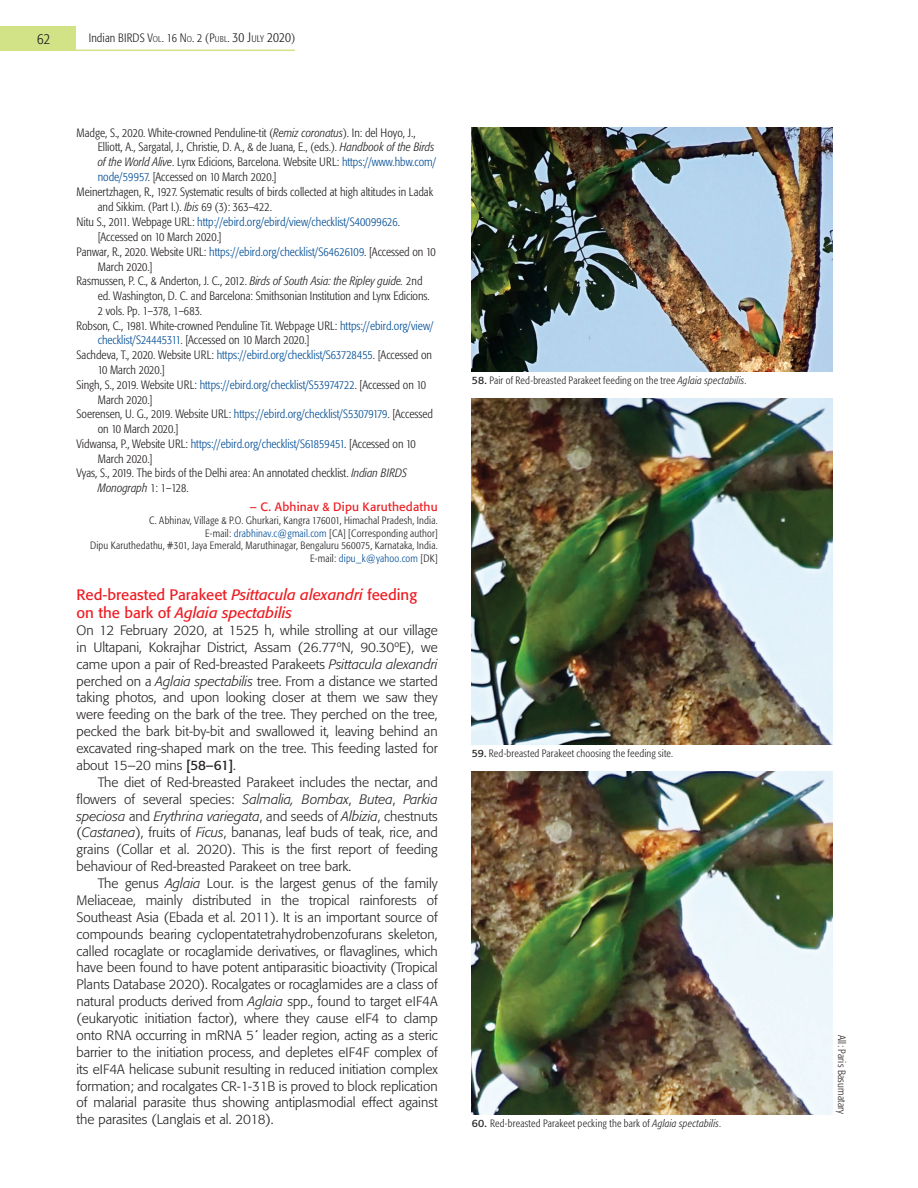
<style>
.page{position:relative;width:918px;height:1188px;background:#fff}
.page>*{position:absolute;margin:0;border:0;box-sizing:border-box;transform-origin:0 0}
.t1{font:15px/18px "Formata";color:#ee1d23}
.t2{font:300 condensed 15px "Formata";color:#231f20}
.t3{font:300 13.5px/16.8px "Formata";color:#231f20;text-align:justify}
.t4{font:300 condensed 12px "Formata";color:#231f20}
.t5{font:300 condensed 12px "Formata";color:#014d95}
.t6{font:12px "Formata";letter-spacing:.015em;color:#ee1d23}
.t7{font:italic 300 condensed 12px "Formata";color:#231f20}
.t8{font:300 condensed 10.5px/12.6px "Formata";letter-spacing:.015em;color:#231f20;text-align:right}
.s1{font-style:inherit}
.s2{font-size:8.4px}
.s3{font-size:13.5px}
.s4{font-size:9.45px}
.s5{font-style:italic}
.s6{color:#014d95}
.s7{color:#231f20}
.s8{font-style:normal}
.s9{font-weight:400}
.s10{font-family:"Arial";font-weight:400}
.s11{font-weight:400;font-stretch:normal}
</style>
<div class="page">
<div style="left:0;top:26px;width:76px;height:24px;background:#d2e287"></div>
<hr style="left:0;top:50px;width:295px;height:1px;background:#d2e287">
<img style="left:472px;top:128px;width:361px;height:244px">
<img style="left:472px;top:399px;width:361px;height:345px">
<img style="left:472px;top:772px;width:361px;height:343px">
<p class="t2" style="left:37px;top:30px;width:15px">62</p>
<p class="t4" style="left:89px;top:31px;width:208px">Indian Birds <span class="s1">V</span><span class="s2">OL</span><span class="s1">. 16 N</span><span class="s2">O</span><span class="s1">. 2 (P</span><span class="s2">UBL</span><span class="s1">.</span> <span class="s3">30 J</span><span class="s4">ULY</span> <span class="s3">2020</span><span class="s1">)</span></p>
<p class="t4" style="left:77px;top:125px;width:341px">Madge, S., 2020. White-crowned Penduline-tit (<span class="s5">Remiz coronatus</span>). In: del Hoyo, J.,</p>
<p class="t4" style="left:98px;top:140px;width:338px">Elliott, A., Sargatal, J., Christie, D. A., &amp; de Juana, E., (eds.). <span class="s5">Handbook of the Birds</span></p>
<p class="t4" style="left:98px;top:155px;width:340px"><span class="s5">of the World Alive</span>. Lynx Edicions, Barcelona. Website URL: <span class="s6">https://www.hbw.com/</span></p>
<p class="t4" style="left:98px;top:170px;width:180px"><span class="s6">node/59957</span>. [Accessed on 10 March 2020.]</p>
<p class="t4" style="left:77px;top:185px;width:358px">Meinertzhagen, R., 1927. Systematic results of birds collected at high altitudes in Ladak</p>
<p class="t4" style="left:98px;top:200px;width:176px">and Sikkim. (Part I.). <span class="s5">Ibis</span> 69 (3): 363–422.</p>
<p class="t5" style="left:77px;top:215px;width:325px"><span class="s7">Nitu S., 2011. Webpage URL:</span> http://ebird.org/ebird/view/checklist/S40099626<span class="s7">.</span></p>
<p class="t4" style="left:98px;top:230px;width:125px">[Accessed on 10 March 2020.]</p>
<p class="t4" style="left:77px;top:245px;width:361px">Panwar, R., 2020. Website URL: <span class="s6">https://ebird.org/checklist/S64626109</span>. [Accessed on 10</p>
<p class="t4" style="left:98px;top:259px;width:56px">March 2020.]</p>
<p class="t4" style="left:77px;top:274px;width:348px">Rasmussen, P. C., &amp; Anderton, J. C., 2012. <span class="s5">Birds of South Asia: the Ripley guide.</span> 2nd</p>
<p class="t4" style="left:98px;top:289px;width:334px">ed. Washington, D. C. and Barcelona: Smithsonian Institution and Lynx Edicions.</p>
<p class="t4" style="left:98px;top:304px;width:106px">2 vols. Pp. 1–378, 1–683.</p>
<p class="t4" style="left:77px;top:319px;width:358px">Robson, C., 1981. White-crowned Penduline Tit. Webpage URL: <span class="s6">https://ebird.org/view/</span></p>
<p class="t4" style="left:98px;top:333px;width:213px"><span class="s6">checklist/S24445311</span>. [Accessed on 10 March 2020.]</p>
<p class="t4" style="left:77px;top:348px;width:357px">Sachdeva, T., 2020. Website URL: <span class="s6">https://ebird.org/checklist/S63728455</span>. [Accessed on</p>
<p class="t4" style="left:98px;top:363px;width:68px">10 March 2020.]</p>
<p class="t4" style="left:77px;top:378px;width:351px">Singh, S., 2019. Website URL: <span class="s6">https://ebird.org/checklist/S53974722</span>. [Accessed on 10</p>
<p class="t4" style="left:98px;top:392px;width:56px">March 2020.]</p>
<p class="t4" style="left:77px;top:407px;width:358px">Soerensen, U. G., 2019. Website URL: <span class="s6">https://ebird.org/checklist/S53079179</span>. [Accessed</p>
<p class="t4" style="left:98px;top:422px;width:82px">on 10 March 2020.]</p>
<p class="t4" style="left:76px;top:437px;width:341px">Vidwansa, P., Website URL: <span class="s6">https://ebird.org/checklist/S61859451</span>. [Accessed on 10</p>
<p class="t4" style="left:98px;top:452px;width:56px">March 2020.]</p>
<p class="t4" style="left:76px;top:466px;width:332px">Vyas, S., 2019. The birds of the Delhi area: An annotated checklist. <span class="s5">Indian BIRDS</span></p>
<p class="t7" style="left:98px;top:481px;width:92px">Monograph <span class="s8">1: 1–128.</span></p>
<p class="t6" style="left:250px;top:500px;width:189px">– C. Abhinav &amp; Dipu Karuthedathu</p>
<p class="t8" style="left:90px;top:514px;width:349px">C. Abhinav, Village &amp; P.O. Ghurkari, Kangra 176001, Himachal Pradesh, India.<br>E-mail: <span class="s6">drabhinav.c@gmail.com</span> [CA] [Corresponding author]<br>Dipu Karuthedathu, #301, Jaya Emerald, Maruthinagar, Bengaluru 560075, Karnataka, India.<br>E-mail: <span class="s6">dipu_k@yahoo.com</span> [DK]</p>
<p class="t1" style="left:77px;top:586px;width:342px">Red-breasted Parakeet <span class="s5">Psittacula alexandri</span> feeding on the bark of <span class="s5">Aglaia spectabilis</span></p>
<p class="t3" style="left:77px;top:622px;width:363px">On 12 February 2020, at 1525 h, while strolling at our village in Ultapani, Kokrajhar District, Assam (26.77ºN, 90.30ºE), we came upon a pair of Red-breasted Parakeets <span class="s5">Psittacula alexandri </span>perched on a <span class="s5">Aglaia spectabilis</span> tree. From a distance we started taking photos, and upon looking closer at them we saw they were feeding on the bark of the tree. They perched on the tree, pecked the bark bit-by-bit and swallowed it, leaving behind an excavated ring-shaped mark on the tree. This feeding lasted for about 15–20 mins <span class="s9">[58–61]</span>.</p>
<p class="t3" style="left:77px;top:774px;width:363px;text-indent:21px">The diet of Red-breasted Parakeet includes the nectar, and flowers of several species: <span class="s5">Salmalia, Bombax</span>, <span class="s5">Butea</span>, <span class="s5">Parkia speciosa</span> and <span class="s5">Erythrina variegata</span>, and seeds of <span class="s5">Albizia</span>, chestnuts (<span class="s5">Castanea</span>), fruits of <span class="s5">Ficus</span>, bananas, leaf buds of teak, rice, and grains (Collar et al. 2020). This is the first report of feeding behaviour of Red-breasted Parakeet on tree bark.</p>
<p class="t3" style="left:77px;top:875px;width:363px;text-indent:21px">The genus <span class="s5">Aglaia</span> Lour. is the largest genus of the family Meliaceae, mainly distributed in the tropical rainforests of Southeast Asia (Ebada et al. 2011). It is an important source of compounds bearing cyclopentatetrahydrobenzofurans skeleton, called rocaglate or rocaglamide derivatives, or flavaglines, which have been found to have potent antiparasitic bioactivity (Tropical Plants Database 2020). Rocalgates or rocaglamides are a class of natural products derived from <span class="s5">Aglaia</span> spp., found to target eIF4A (eukaryotic initiation factor), where they cause eIF4 to clamp onto RNA occurring in mRNA 5<span class="s10">ˊ</span> leader region, acting as a steric barrier to the initiation process, and depletes eIF4F complex of its eIF4A helicase subunit resulting in reduced initiation complex formation; and rocalgates CR-1-31B is proved to block replication of malarial parasite thus showing antiplasmodial effect against the parasites (Langlais et al. 2018).</p>
<p class="t8" style="left:472px;top:374px;width:276px"><span class="s11">58.</span> Pair of Red-breasted Parakeet feeding on the tree <span class="s5">Aglaia spectabilis</span>.</p>
<p class="t8" style="left:472px;top:747px;width:203px"><span class="s11">59.</span> Red-breasted Parakeet choosing the feeding site.</p>
<p class="t8" style="left:472px;top:1117px;width:251px"><span class="s11">60.</span> Red-breasted Parakeet pecking the bark of <span class="s5">Aglaia spectabilis</span>.</p>
<p class="t8" style="left:848px;top:1035px;width:81px;rotate:90deg">All: Paris Basumatary</p>
</div>
